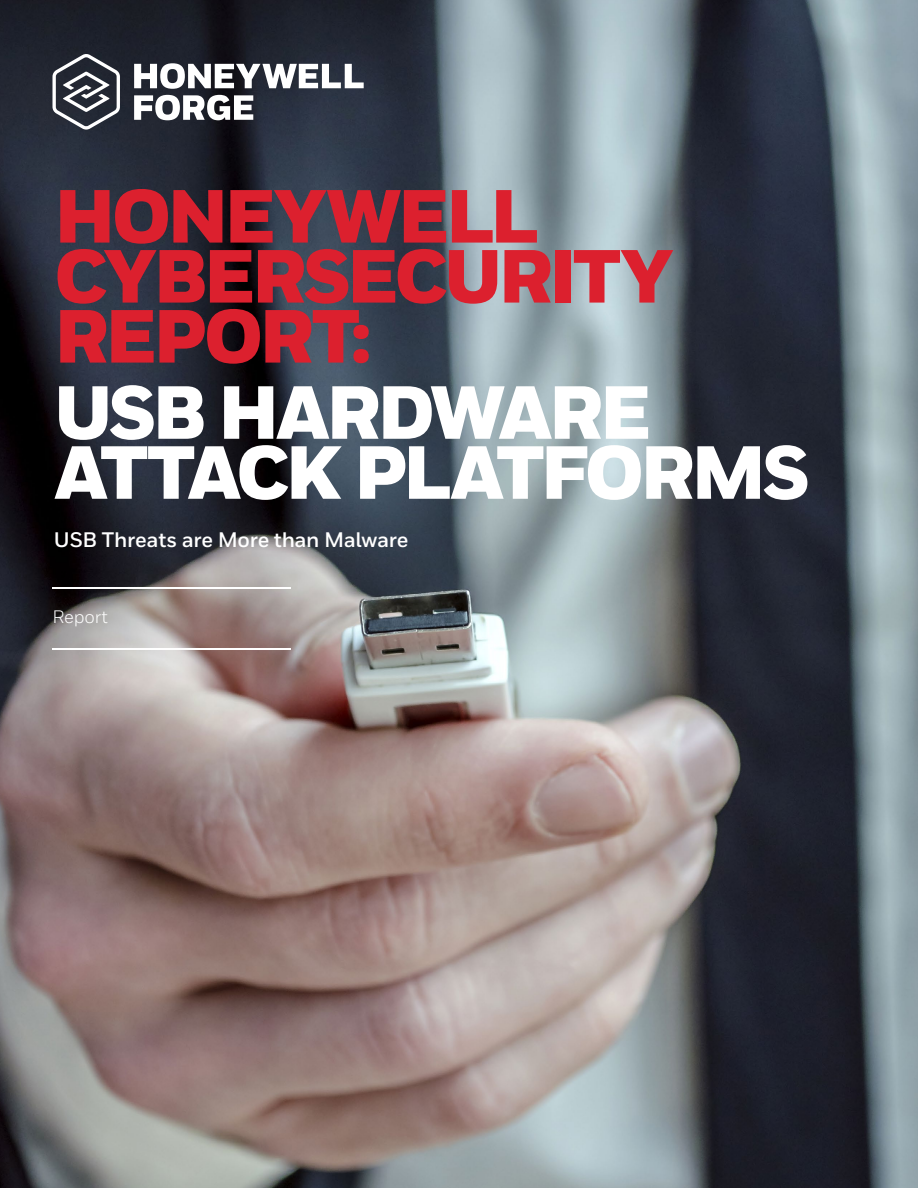
<style>
.page{position:relative;width:918px;height:1188px;background:#fff}
.page>*{position:absolute;margin:0;border:0;box-sizing:border-box;transform-origin:0 0}
.t1{font:900 75px/60px "Honeywell Sans";letter-spacing:-.05em;color:#dc202e}
.t2{font:900 75px/60px "Honeywell Sans";letter-spacing:-.055em;color:#fff}
.t3{font:700 21px "Honeywell Sans";letter-spacing:-.015em;color:#fff}
.t4{font:18px "Honeywell Sans";letter-spacing:-.01em;color:#fff}
</style>
<div class="page">
<img style="left:0;top:0;width:918px;height:1188px">
<svg style="left:134px;top:63px;width:230px;height:26px"></svg>
<svg style="left:134px;top:95px;width:119px;height:25px"></svg>
<svg style="left:52px;top:54px;width:68px;height:76px"></svg>
<hr style="left:52px;top:588px;width:239px;height:1px;background:#fff">
<hr style="left:52px;top:649px;width:239px;height:1px;background:#fff">
<p class="t1" style="left:54px;top:190px;width:621px">HONEYWELL<br>CYBERSECURITY<br>REPORT:</p>
<p class="t2" style="left:54px;top:386px;width:758px">USB HARDWARE<br>ATTACK PLATFORMS</p>
<p class="t3" style="left:54px;top:527px;width:356px">USB Threats are More than Malware</p>
<p class="t4" style="left:52px;top:606px;width:57px">Report</p>
</div>
